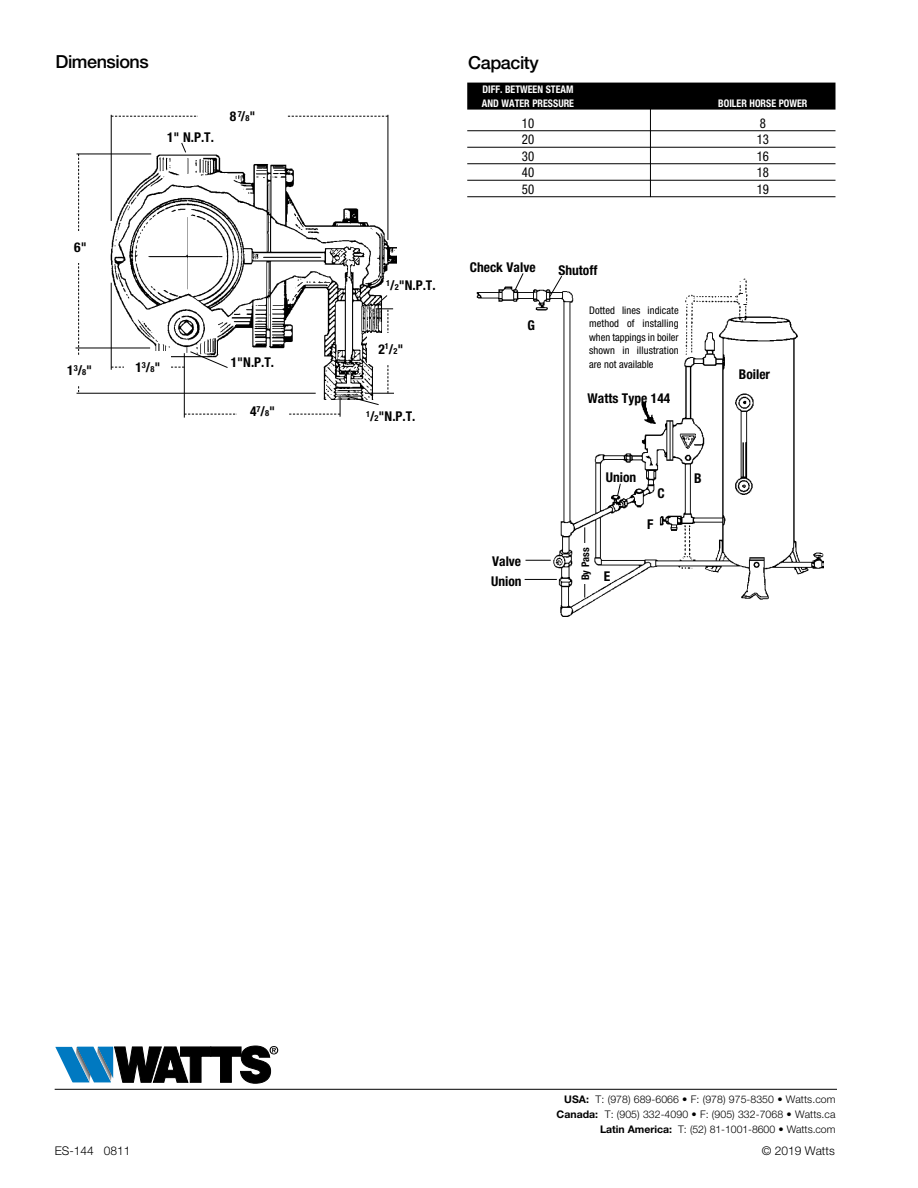
<style>
.page{position:relative;width:918px;height:1188px;background:#fff}
.page>*{position:absolute;margin:0;border:0;box-sizing:border-box;transform-origin:0 0}
.t1{font:500 18px "Helvetica Neue LT Std";letter-spacing:-.025em;color:#000}
.t2{font:700 condensed 13.5px "Helvetica Neue LT Std";color:#000}
.t3{font:condensed 13.5px "Helvetica Neue LT Std";color:#000;scale:.95 1}
.t4{font:300 12px "Helvetica Neue LT Std";color:#000}
.t5{font:300 10.5px/15px "Helvetica Neue LT Std";letter-spacing:.005em;color:#000;text-align:right}
.t6{font:condensed 10.5px/13.5px "Helvetica Neue LT Std";color:#000;text-align:justify}
.t7{font:700 condensed 10.5px/13.5px "Helvetica Neue LT Std";color:#fff;scale:.95 1}
.t8{font:700 condensed 10.5px "Helvetica Neue LT Std";color:#000}
.s1{font-weight:500;font-stretch:normal}
.s2{font-size:8.4px}
.s3{font-weight:700}
</style>
<div class="page">
<img style="left:476px;top:278px;width:347px;height:339px">
<div style="left:467px;top:83px;width:369px;height:27px;background:#000"></div>
<hr style="left:467px;top:130px;width:369px;height:1px;background:#000">
<hr style="left:467px;top:147px;width:369px;height:1px;background:#000">
<hr style="left:467px;top:163px;width:369px;height:1px;background:#000">
<hr style="left:467px;top:180px;width:369px;height:1px;background:#000">
<hr style="left:467px;top:196px;width:369px;height:1px;background:#000">
<hr style="left:650px;top:105px;width:1px;height:92px;background:#000">
<svg style="left:549px;top:276px;width:14px;height:22px"></svg>
<svg style="left:513px;top:273px;width:11px;height:21px"></svg>
<svg style="left:526px;top:560px;width:25px;height:1px"></svg>
<hr style="left:525px;top:579px;width:32px;height:1px;background:#000">
<svg style="left:617px;top:483px;width:4px;height:13px"></svg>
<hr style="left:584px;top:527px;width:1px;height:71px;background:#000">
<div style="left:578px;top:543px;width:15px;height:41px;background:#fff"></div>
<img style="left:107px;top:148px;width:290px;height:245px">
<hr style="left:77px;top:154px;width:74px;height:1px;background:#000">
<hr style="left:76px;top:348px;width:74px;height:1px;background:#000">
<svg style="left:78px;top:154px;width:1px;height:238px"></svg>
<hr style="left:111px;top:115px;width:1px;height:106px;background:#000">
<hr style="left:111px;top:283px;width:1px;height:87px;background:#000">
<svg style="left:111px;top:116px;width:277px;height:1px"></svg>
<hr style="left:388px;top:115px;width:1px;height:125px;background:#000">
<hr style="left:77px;top:393px;width:239px;height:1px;background:#000">
<hr style="left:184px;top:353px;width:1px;height:65px;background:#000">
<div style="left:198px;top:106px;width:89px;height:20px;background:#fff"></div>
<div style="left:55px;top:231px;width:51px;height:32px;background:#fff"></div>
<div style="left:54px;top:355px;width:52px;height:30px;background:#fff"></div>
<div style="left:368px;top:334px;width:46px;height:30px;background:#fff"></div>
<svg style="left:181px;top:142px;width:6px;height:11px"></svg>
<svg style="left:111px;top:294px;width:283px;height:123px"></svg>
<svg style="left:55px;top:1046px;width:223px;height:37px"></svg>
<hr style="left:55px;top:1089px;width:782px;height:1px;background:#000">
<h1 class="t1" style="left:56px;top:51px;width:95px">Dimensions</h1>
<h1 class="t1" style="left:468px;top:52px;width:72px">Capacity</h1>
<p class="t7" style="left:482px;top:82px;width:98px">DIFF. BETWEEN STEAM<br>AND WATER PRESSURE</p>
<p class="t7" style="left:718px;top:96px;width:95px">BOILER HORSE POWER</p>
<p class="t2" style="left:74px;top:239px;width:14px">6<span class="s1">"</span></p>
<p class="t2" style="left:167px;top:129px;width:48px">1<span class="s1">"</span> N.P.T.</p>
<p class="t2" style="left:230px;top:108px;width:27px">8 <sup>7</sup>/<span class="s2">8</span><span class="s1">"</span></p>
<p class="t2" style="left:67px;top:362px;width:26px">1<sup>3</sup>/<span class="s2">8</span><span class="s1">"</span></p>
<p class="t2" style="left:135px;top:359px;width:26px">1<sup>3</sup>/<span class="s2">8</span><span class="s1">"</span></p>
<p class="t2" style="left:231px;top:354px;width:45px">1<span class="s1">"</span>N.P.T.</p>
<p class="t2" style="left:250px;top:403px;width:26px">4<sup>7</sup>/<span class="s2">8</span><span class="s1">"</span></p>
<p class="t2" style="left:386px;top:277px;width:51px"><sup>1</sup>/<span class="s2">2</span><span class="s1">"</span>N.P.T.</p>
<p class="t2" style="left:378px;top:341px;width:26px">2<sup>1</sup>/<span class="s2">2</span><span class="s1">"</span></p>
<p class="t2" style="left:366px;top:408px;width:51px"><sup>1</sup>/<span class="s2">2</span><span class="s1">"</span>N.P.T.</p>
<p class="t3" style="left:522px;top:115px;width:14px">10</p>
<p class="t3" style="left:760px;top:115px;width:8px">8</p>
<p class="t3" style="left:522px;top:131px;width:14px">20</p>
<p class="t3" style="left:757px;top:131px;width:14px">13</p>
<p class="t3" style="left:522px;top:148px;width:14px">30</p>
<p class="t3" style="left:757px;top:148px;width:14px">16</p>
<p class="t3" style="left:522px;top:164px;width:14px">40</p>
<p class="t3" style="left:757px;top:164px;width:14px">18</p>
<p class="t3" style="left:522px;top:181px;width:14px">50</p>
<p class="t3" style="left:757px;top:181px;width:14px">19</p>
<p class="t2" style="left:470px;top:259px;width:67px">Check Valve</p>
<p class="t2" style="left:558px;top:262px;width:40px">Shutoff</p>
<p class="t2" style="left:528px;top:317px;width:9px">G</p>
<p class="t6" style="left:589px;top:303px;width:91px">Dotted lines indicate method of installing when tappings in boiler shown in illustration are not available</p>
<p class="t2" style="left:588px;top:390px;width:84px">Watts Type 144</p>
<p class="t2" style="left:492px;top:553px;width:30px">Valve</p>
<p class="t2" style="left:491px;top:573px;width:32px">Union</p>
<p class="t8" style="left:579px;top:580px;width:35px;rotate:-90deg">By Pass</p>
<p class="t2" style="left:606px;top:469px;width:32px">Union</p>
<p class="t2" style="left:657px;top:485px;width:9px">C</p>
<p class="t2" style="left:647px;top:516px;width:8px">F</p>
<p class="t2" style="left:604px;top:568px;width:8px">E</p>
<p class="t2" style="left:694px;top:470px;width:9px">B</p>
<p class="t2" style="left:739px;top:366px;width:33px">Boiler</p>
<p class="t5" style="left:557px;top:1092px;width:281px"><span class="s3">USA:</span> T: (978) 689-6066 • F: (978) 975-8350 • Watts.com<br><span class="s3">Canada:</span> T: (905) 332-4090 • F: (905) 332-7068 • Watts.ca<br><span class="s3">Latin America:</span> T: (52) 81-1001-8600 • Watts.com</p>
<p class="t4" style="left:55px;top:1143px;width:77px">ES-144 0811</p>
<p class="t4" style="left:762px;top:1143px;width:74px">© 2019 Watts</p>
</div>
